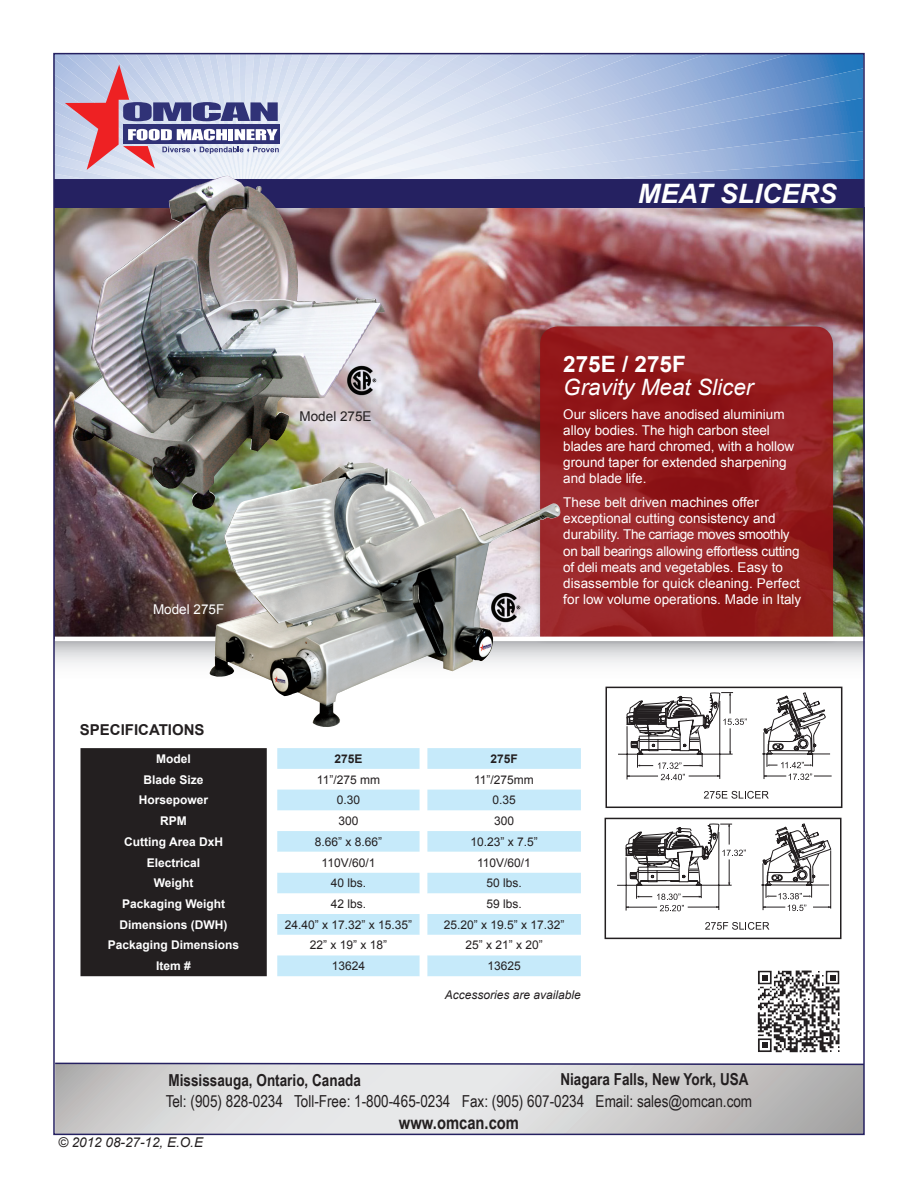
<style>
.page{position:relative;width:918px;height:1188px;background:#fff}
.page>*{position:absolute;margin:0;border:0;box-sizing:border-box;transform-origin:0 0}
.t1{font:italic 700 26.7px "Arial";color:#fff}
.t2{font:italic 22.5px "Arial";color:#fff}
.t3{font:700 22.5px "Arial";color:#fff}
.t4{font:700 18px "Arial Narrow";color:#231f20}
.t5{font:16.5px "Arial Narrow";color:#231f20}
.t6{font:700 16.5px "Arial Narrow";color:#231f20}
.t7{font:700 15px "Arial";color:#231f20}
.t8{font:13.5px/16.2px "Arial";color:#fff}
.t9{font:italic 13.5px "Arial";color:#231f20}
.t10{font:13.5px "Arial";color:#231f20}
.t11{font:12px "Arial";color:#231f20}
.t12{font:700 12px "Arial";color:#fff}
.t13{font:italic 12px "Arial";color:#231f20}
.t14{font:700 12px "Arial";color:#231f20}
</style>
<div class="page">
<svg style="left:56px;top:641px;width:806px;height:23px"></svg>
<img style="left:56px;top:208px;width:806px;height:429px">
<div style="left:532px;top:318px;width:309px;height:327px;background:#231f20;opacity:.4"></div>
<svg style="left:540px;top:326px;width:293px;height:311px;background:#941e20"></svg>
<hr style="left:55px;top:637px;width:810px;height:4px;background:#fff">
<svg style="left:56px;top:1066px;width:806px;height:66px;background:#d3d3d3"></svg>
<div style="left:55px;top:179px;width:809px;height:29px;background:#252161"></div>
<svg style="left:56px;top:56px;width:806px;height:123px;background:#b6c2dd"></svg>
<svg style="left:56px;top:1062px;width:806px;height:4px"></svg>
<div style="left:81px;top:748px;width:186px;height:228px;background:#231f20"></div>
<svg style="left:277px;top:748px;width:304px;height:228px;fill:#c9ebfa"></svg>
<div style="left:605px;top:687px;width:237px;height:121px;border:2px solid #231f20"></div>
<svg style="left:704px;top:791px;width:65px;height:8px"></svg>
<svg style="left:618px;top:692px;width:214px;height:88px"></svg>
<div style="left:605px;top:818px;width:237px;height:121px;border:2px solid #231f20"></div>
<svg style="left:616px;top:817px;width:216px;height:113px"></svg>
<img style="left:130px;top:176px;width:97px;height:85px">
<img style="left:209px;top:462px;width:351px;height:265px">
<img style="left:487px;top:589px;width:34px;height:34px">
<img style="left:343px;top:363px;width:34px;height:34px">
<svg style="left:757px;top:970px;width:83px;height:83px"></svg>
<p class="t8" style="left:153px;top:601px;width:73px">Model 275F</p>
<p class="t7" style="left:80px;top:720px;width:126px">SPECIFICATIONS</p>
<p class="t10" style="left:300px;top:407px;width:74px">Model 275E</p>
<p class="t1" style="left:638px;top:176px;width:201px">MEAT SLICERS</p>
<p class="t3" style="left:563px;top:349px;width:124px">275E / 275F</p>
<p class="t2" style="left:563px;top:372px;width:192px">Gravity Meat Slicer</p>
<p class="t8" style="left:563px;top:406px;width:232px">Our slicers have anodised aluminium alloy bodies. The high carbon steel blades are hard chromed, with a hollow ground taper for extended sharpening and blade life.</p>
<p class="t8" style="left:563px;top:494px;width:240px">These belt driven machines offer exceptional cutting consistency and durability. The carriage moves smoothly on ball bearings allowing effortless cutting of deli meats and vegetables. Easy to disassemble for quick cleaning. Perfect for low volume operations. Made in Italy</p>
<p class="t12" style="left:156px;top:751px;width:36px">Model</p>
<p class="t14" style="left:335px;top:751px;width:30px">275E</p>
<p class="t14" style="left:490px;top:751px;width:29px">275F</p>
<p class="t12" style="left:144px;top:771px;width:62px">Blade Size</p>
<p class="t11" style="left:317px;top:772px;width:65px">11”/275 mm</p>
<p class="t11" style="left:474px;top:772px;width:61px">11”/275mm</p>
<p class="t12" style="left:139px;top:792px;width:71px">Horsepower</p>
<p class="t11" style="left:337px;top:792px;width:25px">0.30</p>
<p class="t11" style="left:492px;top:792px;width:25px">0.35</p>
<p class="t12" style="left:160px;top:813px;width:28px">RPM</p>
<p class="t11" style="left:339px;top:813px;width:22px">300</p>
<p class="t11" style="left:494px;top:813px;width:22px">300</p>
<p class="t12" style="left:124px;top:834px;width:100px">Cutting Area DxH</p>
<p class="t11" style="left:315px;top:834px;width:69px">8.66” x 8.66”</p>
<p class="t11" style="left:470px;top:834px;width:69px">10.23” x 7.5”</p>
<p class="t12" style="left:147px;top:854px;width:55px">Electrical</p>
<p class="t11" style="left:322px;top:854px;width:55px">110V/60/1</p>
<p class="t11" style="left:477px;top:854px;width:55px">110V/60/1</p>
<p class="t12" style="left:154px;top:875px;width:41px">Weight</p>
<p class="t11" style="left:331px;top:875px;width:37px">40 lbs.</p>
<p class="t11" style="left:486px;top:875px;width:37px">50 lbs.</p>
<p class="t12" style="left:122px;top:896px;width:105px">Packaging Weight</p>
<p class="t11" style="left:331px;top:896px;width:37px">42 lbs.</p>
<p class="t11" style="left:486px;top:896px;width:37px">59 lbs.</p>
<p class="t12" style="left:120px;top:917px;width:110px">Dimensions (DWH)</p>
<p class="t11" style="left:285px;top:917px;width:129px">24.40” x 17.32” x 15.35”</p>
<p class="t11" style="left:444px;top:917px;width:122px">25.20” x 19.5” x 17.32”</p>
<p class="t12" style="left:108px;top:937px;width:133px">Packaging Dimensions</p>
<p class="t11" style="left:310px;top:937px;width:79px">22” x 19” x 18”</p>
<p class="t11" style="left:465px;top:937px;width:79px">25” x 21” x 20”</p>
<p class="t12" style="left:156px;top:958px;width:36px">Item #</p>
<p class="t11" style="left:332px;top:958px;width:35px">13624</p>
<p class="t11" style="left:487px;top:958px;width:35px">13625</p>
<p class="t13" style="left:445px;top:987px;width:138px">Accessories are available</p>
<p class="t6" style="left:168px;top:1068px;width:194px">Mississauga, Ontario, Canada</p>
<p class="t6" style="left:560px;top:1067px;width:190px">Niagara Falls, New York, USA</p>
<p class="t5" style="left:166px;top:1089px;width:588px">Tel: (905) 828-0234 Toll-Free: 1-800-465-0234 Fax: (905) 607-0234 Email: sales@omcan.com</p>
<h3 class="t4" style="left:399px;top:1109px;width:122px">www.omcan.com</h3>
<p class="t9" style="left:58px;top:1134px;width:147px">© 2012 08-27-12, E.O.E</p>
</div>
